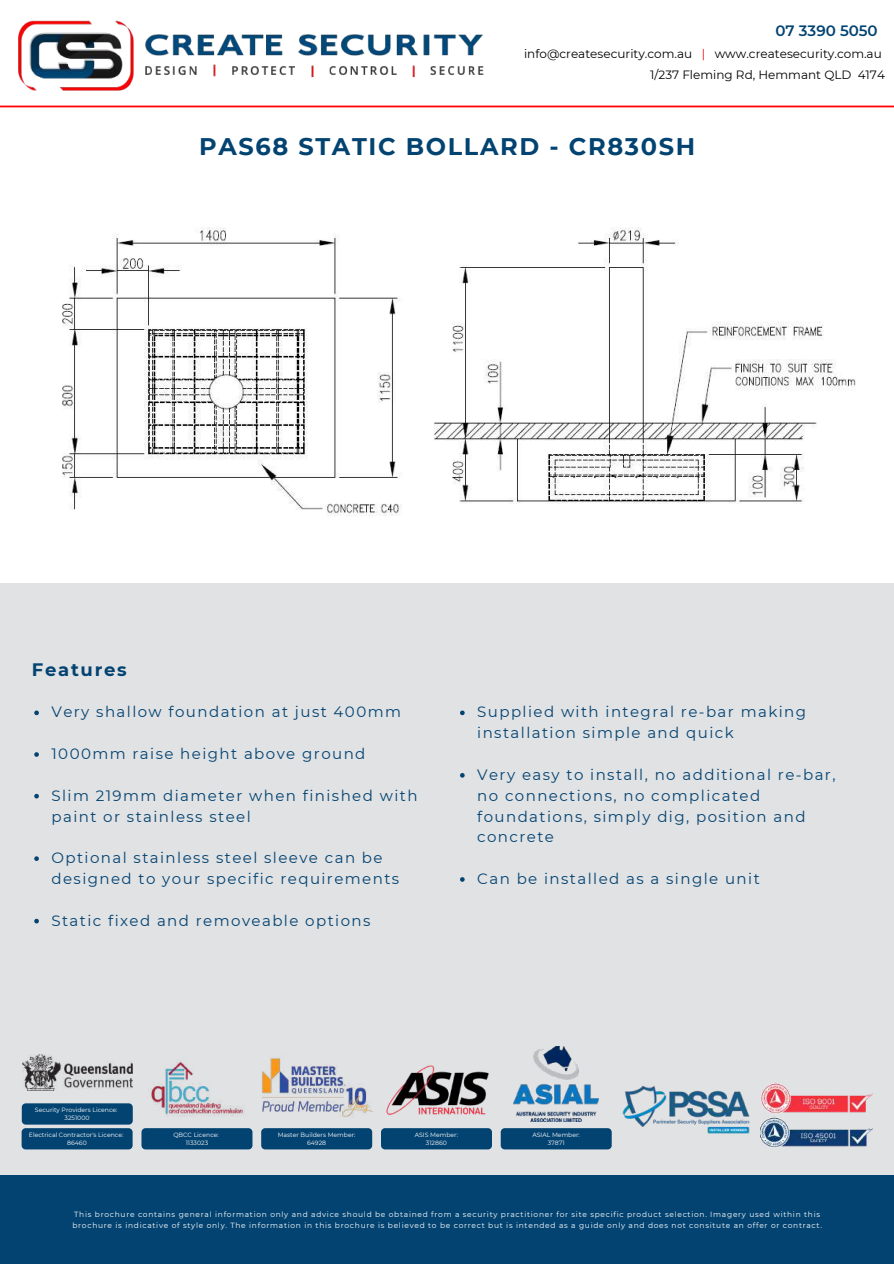
<style>
.page{position:relative;width:894px;height:1264px;background:#fff}
.page>*{position:absolute;margin:0;border:0;box-sizing:border-box;transform-origin:0 0}
.t1{font:700 24px "Montserrat";letter-spacing:.07em;color:#034371}
.t2{font:700 18px "Montserrat";letter-spacing:.095em;color:#034371}
.t3{font:15px/20.9px "Montserrat";letter-spacing:.095em;color:#034371}
.t4{font:600 15px "Montserrat";color:#034371}
.t5{font:12px/21px "Montserrat";color:#000;text-align:right}
.t6{font:7.5px/10.6px "Montserrat";letter-spacing:.095em;color:#fff}
.t7{font:6.15px/8.2px "Montserrat";color:#fff;text-align:center}
.s1{color:#f00}
</style>
<div class="page">
<div style="left:0;top:1175px;width:893px;height:88px;background:#034371"></div>
<div style="left:0;top:583px;width:893px;height:591px;background:#e1e2e4"></div>
<svg style="left:34px;top:710px;width:5px;height:5px"></svg>
<svg style="left:34px;top:752px;width:5px;height:4px"></svg>
<svg style="left:34px;top:793px;width:5px;height:5px"></svg>
<svg style="left:34px;top:856px;width:5px;height:5px"></svg>
<svg style="left:34px;top:918px;width:5px;height:5px"></svg>
<img style="left:62px;top:227px;width:794px;height:289px">
<svg style="left:460px;top:710px;width:4px;height:5px"></svg>
<svg style="left:460px;top:773px;width:4px;height:4px"></svg>
<svg style="left:460px;top:877px;width:4px;height:4px"></svg>
<img style="left:18px;top:20px;width:466px;height:71px">
<svg style="left:0;top:106px;width:893px;height:1px"></svg>
<img style="left:513px;top:1046px;width:85px;height:75px">
<img style="left:151px;top:1062px;width:92px;height:54px">
<img style="left:386px;top:1065px;width:102px;height:50px">
<img style="left:22px;top:1054px;width:111px;height:36px">
<div style="left:141px;top:1128px;width:111px;height:21px;background:#034371;border-radius:4px"></div>
<div style="left:22px;top:1128px;width:110px;height:21px;background:#034371;border-radius:4px"></div>
<div style="left:22px;top:1103px;width:111px;height:21px;background:#034371;border-radius:4px"></div>
<div style="left:261px;top:1128px;width:111px;height:21px;background:#034371;border-radius:4px"></div>
<div style="left:381px;top:1128px;width:111px;height:21px;background:#034371;border-radius:4px"></div>
<div style="left:500px;top:1128px;width:111px;height:21px;background:#034371;border-radius:4px"></div>
<img style="left:622px;top:1085px;width:128px;height:49px">
<img style="left:262px;top:1058px;width:111px;height:59px">
<img style="left:761px;top:1082px;width:111px;height:30px">
<img style="left:760px;top:1116px;width:112px;height:31px">
<p class="t4" style="left:775px;top:21px;width:104px">07 3390 5050</p>
<p class="t5" style="left:524px;top:43px;width:362px">info@createsecurity.com.au <span class="s1">|</span> www.createsecurity.com.au<br>1/237 Fleming Rd, Hemmant QLD 4174</p>
<h1 class="t1" style="left:199px;top:131px;width:497px">PAS68 STATIC BOLLARD - CR830SH</h1>
<p class="t2" style="left:32px;top:658px;width:96px">Features</p>
<p class="t3" style="left:51px;top:701px;width:351px">Very shallow foundation at just 400mm</p>
<p class="t3" style="left:51px;top:743px;width:315px">1000mm raise height above ground</p>
<p class="t3" style="left:51px;top:785px;width:367px">Slim 219mm diameter when finished with paint or stainless steel</p>
<p class="t3" style="left:51px;top:847px;width:349px">Optional stainless steel sleeve can be designed to your specific requirements</p>
<p class="t3" style="left:51px;top:909px;width:320px">Static fixed and removeable options</p>
<p class="t3" style="left:477px;top:701px;width:330px">Supplied with integral re-bar making installation simple and quick</p>
<p class="t3" style="left:477px;top:764px;width:360px">Very easy to install, no additional re-bar, no connections, no complicated foundations, simply dig, position and concrete</p>
<p class="t3" style="left:477px;top:868px;width:284px">Can be installed as a single unit</p>
<p class="t7" style="left:35px;top:1105px;width:84px">Security Providers Licence:<br>3251000</p>
<p class="t7" style="left:29px;top:1130px;width:96px">Electrical Contractor's Licence:<br>86460</p>
<p class="t7" style="left:277px;top:1130px;width:79px">Master Builders Member:<br>64928</p>
<p class="t7" style="left:414px;top:1130px;width:45px">ASIS Member:<br>312860</p>
<p class="t7" style="left:532px;top:1130px;width:49px">ASIAL Member:<br>37871</p>
<p class="t7" style="left:173px;top:1130px;width:47px">QBCC Licence:<br>1133023</p>
<p class="t6" style="left:72px;top:1209px;width:750px">This brochure contains general information only and advice should be obtained from a security practitioner for site specific product selection. Imagery used within this brochure is indicative of style only. The information in this brochure is believed to be correct but is intended as a guide only and does not consitute an offer or contract.</p>
</div>
